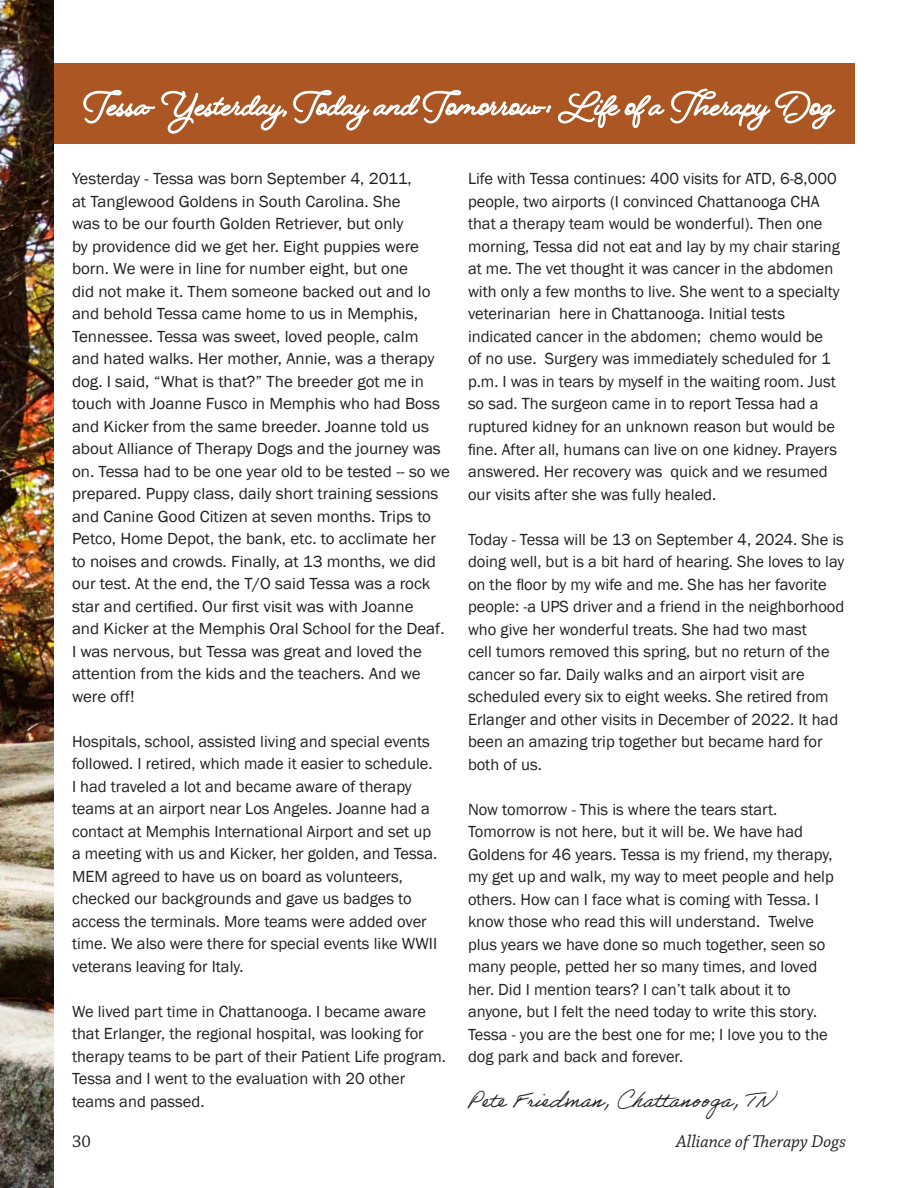
<style>
.page{position:relative;width:918px;height:1188px;background:#fff}
.page>*{position:absolute;margin:0;border:0;box-sizing:border-box;transform-origin:0 0}
.t1{font:700 34.5px "Beloved Script";color:#fff}
.t2{font:21px "Adobe Handwriting Ernie";color:#231f20}
.t3{font:italic 18px "Chaparral Pro";color:#231f20}
.t4{font:18px "Chaparral Pro";color:#231f20}
.t5{font:16.5px/22.5px "Franklin Gothic";color:#231f20}
</style>
<div class="page">
<div style="left:0;top:63px;width:855px;height:81px;background:#ab5623"></div>
<img style="left:0;top:0;width:54px;height:1188px">
<h2 class="t1" style="left:84px;top:82px;width:751px">Tessa - Yesterday, Today and Tomorrow -: Life of a Therapy Dog</h2>
<p class="t5" style="left:72px;top:168px;width:379px">Yesterday - Tessa was born September 4, 2011,<br>at Tanglewood Goldens in South Carolina. She<br>was to be our fourth Golden Retriever, but only<br>by providence did we get her. Eight puppies were born. We were in line for number eight, but one<br>did not make it. Them someone backed out and lo and behold Tessa came home to us in Memphis, Tennessee. Tessa was sweet, loved people, calm and hated walks. Her mother, Annie, was a therapy dog. I said, “What is that?” The breeder got me in touch with Joanne Fusco in Memphis who had Boss and Kicker from the same breeder. Joanne told us about Alliance of Therapy Dogs and the journey was on. Tessa had to be one year old to be tested -- so we prepared. Puppy class, daily short training sessions and Canine Good Citizen at seven months. Trips to Petco, Home Depot, the bank, etc. to acclimate her to noises and crowds. Finally, at 13 months, we did our test. At the end, the T/O said Tessa was a rock star and certified. Our first visit was with Joanne<br>and Kicker at the Memphis Oral School for the Deaf.<br>I was nervous, but Tessa was great and loved the attention from the kids and the teachers. And we were off!</p>
<p class="t5" style="left:72px;top:730px;width:367px">Hospitals, school, assisted living and special events followed. I retired, which made it easier to schedule.<br>I had traveled a lot and became aware of therapy teams at an airport near Los Angeles. Joanne had a contact at Memphis International Airport and set up a meeting with us and Kicker, her golden, and Tessa.<br>MEM agreed to have us on board as volunteers, checked our backgrounds and gave us badges to access the terminals. More teams were added over time. We also were there for special events like WWII veterans leaving for Italy.</p>
<p class="t5" style="left:72px;top:1001px;width:375px">We lived part time in Chattanooga. I became aware that Erlanger, the regional hospital, was looking for therapy teams to be part of their Patient Life program.<br>Tessa and I went to the evaluation with 20 other teams and passed.</p>
<p class="t5" style="left:468px;top:168px;width:373px">Life with Tessa continues: 400 visits for ATD, 6-8,000 people, two airports (I convinced Chattanooga CHA that a therapy team would be wonderful). Then one morning, Tessa did not eat and lay by my chair staring at me. The vet thought it was cancer in the abdomen with only a few months to live. She went to a specialty veterinarian here in Chattanooga. Initial tests indicated cancer in the abdomen; chemo would be of no use. Surgery was immediately scheduled for 1 p.m. I was in tears by myself in the waiting room. Just so sad. The surgeon came in to report Tessa had a ruptured kidney for an unknown reason but would be fine. After all, humans can live on one kidney. Prayers answered. Her recovery was quick and we resumed our visits after she was fully healed.</p>
<p class="t5" style="left:468px;top:528px;width:378px">Today - Tessa will be 13 on September 4, 2024. She is doing well, but is a bit hard of hearing. She loves to lay on the floor by my wife and me. She has her favorite people: -a UPS driver and a friend in the neighborhood who give her wonderful treats. She had two mast<br>cell tumors removed this spring, but no return of the cancer so far. Daily walks and an airport visit are scheduled every six to eight weeks. She retired from Erlanger and other visits in December of 2022. It had been an amazing trip together but became hard for both of us.</p>
<p class="t5" style="left:468px;top:798px;width:367px">Now tomorrow - This is where the tears start.<br>Tomorrow is not here, but it will be. We have had Goldens for 46 years. Tessa is my friend, my therapy, my get up and walk, my way to meet people and help others. How can I face what is coming with Tessa. I know those who read this will understand. Twelve plus years we have done so much together, seen so many people, petted her so many times, and loved her. Did I mention tears? I can’t talk about it to anyone, but I felt the need today to write this story.<br>Tessa - you are the best one for me; I love you to the dog park and back and forever.</p>
<p class="t2" style="left:468px;top:1087px;width:307px">Pete Friedman, Chattanooga, TN</p>
<p class="t4" style="left:72px;top:1132px;width:20px">30</p>
<p class="t3" style="left:676px;top:1132px;width:171px">Alliance of Therapy Dogs</p>
</div>
